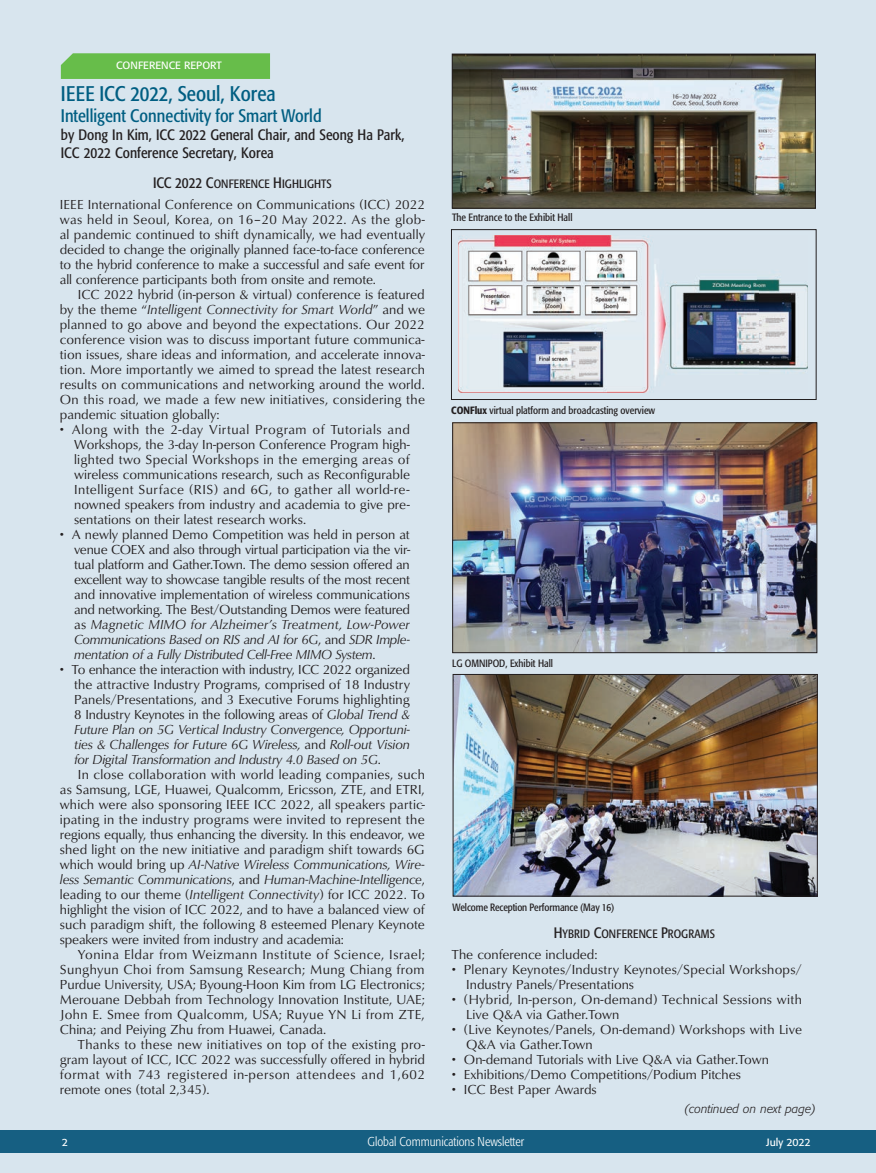
<style>
.page{position:relative;width:876px;height:1173px;background:#d8e5ee}
.page>*{position:absolute;margin:0;border:0;box-sizing:border-box;transform-origin:0 0}
.t1{font:condensed 21px "Formata";color:#005e82}
.t2{font:condensed 18px "Formata";color:#005e82}
.t3{font:condensed 15px/18px "Formata";color:#231f20}
.t4{font:13.5px/15px "Classico URW";color:#231f20;text-align:justify}
.t5{font:italic 13.5px "Classico URW";letter-spacing:-.01em;color:#231f20}
.t6{font:13.5px/15px "Classico URW";letter-spacing:.025em;color:#231f20}
.t7{font:13.5px "Classico URW";letter-spacing:.035em;color:#231f20}
.t8{font:13.5px "Classico URW";letter-spacing:.02em;color:#231f20}
.t9{font:13.5px "Classico URW";letter-spacing:.03em;color:#231f20}
.t10{font:300 condensed 12.75px "Formata";color:#fff}
.t11{font:12px "Formata Condensed SC800";letter-spacing:.02em;color:#231f20}
.t12{font:italic 300 12px "Formata";color:#231f20}
.t13{font:condensed 10.5px "Formata";color:#231f20}
.t14{font:10.5px "Formata";color:#fff}
.s1{font-size:15px}
.s2{font-style:italic}
.s3{font-style:normal}
.s4{font-weight:500}
</style>
<div class="page">
<div style="left:0;top:1130px;width:876px;height:22px;background:#165f82"></div>
<div style="left:61px;top:53px;width:209px;height:26px;background:#67bd4a"></div>
<img style="left:454px;top:56px;width:359px;height:150px">
<div style="left:452px;top:54px;width:363px;height:154px;border:1px solid #231f20"></div>
<img style="left:458px;top:235px;width:350px;height:157px">
<div style="left:451px;top:229px;width:365px;height:171px;border:1px solid #231f20"></div>
<img style="left:454px;top:424px;width:361px;height:227px">
<div style="left:452px;top:422px;width:365px;height:231px;border:1px solid #231f20"></div>
<img style="left:455px;top:676px;width:360px;height:218px">
<div style="left:453px;top:674px;width:364px;height:222px;border:1px solid #231f20"></div>
<p class="t14" style="left:116px;top:59px;width:107px">CONFERENCE REPORT</p>
<h1 class="t1" style="left:61px;top:81px;width:216px">IEEE ICC 2022, Seoul, Korea</h1>
<h2 class="t2" style="left:61px;top:105px;width:262px">Intelligent Connectivity for Smart World</h2>
<p class="t3" style="left:61px;top:126px;width:345px">by Dong In Kim, ICC 2022 General Chair, and Seong Ha Park,<br>ICC 2022 Conference Secretary, Korea</p>
<p class="t11" style="left:153px;top:176px;width:180px"><span class="s1">ICC 2022 C</span>ONFERENCE <span class="s1">H</span>IGHLIGHTS</p>
<p class="t4" style="left:60px;top:196px;width:367px">IEEE International Conference on Communications (ICC) 2022 was held in Seoul, Korea, on 16–20 May 2022. As the glob&shy;al pandemic continued to shift dynamically, we had eventually decided to change the originally planned face-to-face conference to the hybrid conference to make a successful and safe event for all conference participants both from onsite and remote.</p>
<p class="t4" style="left:60px;top:286px;width:367px;text-indent:18px">ICC 2022 hybrid (in-person &amp; virtual) conference is featured by the theme “<span class="s2">Intelligent Connectivity for Smart World</span>” and we planned to go above and beyond the expectations. Our 2022 conference vision was to discuss important future communica&shy;tion issues, share ideas and information, and accelerate innova&shy;tion. More importantly we aimed to spread the latest research results on communications and networking around the world.<br>On this road, we made a few new initiatives, considering the pandemic situation globally:</p>
<p class="t4" style="left:74px;top:421px;width:337px;text-indent:-14px">• Along with the 2-day Virtual Program of Tutorials and Workshops, the 3-day In-person Conference Program high&shy;lighted two Special Workshops in the emerging areas of wireless communications research, such as Reconfigurable Intelligent Surface (RIS) and 6G, to gather all world-re&shy;nowned speakers from industry and academia to give pre&shy;sentations on their latest research works.</p>
<p class="t4" style="left:74px;top:526px;width:337px;text-indent:-14px">• A newly planned Demo Competition was held in person at venue COEX and also through virtual participation via the vir&shy;tual platform and Gather.Town. The demo session offered an excellent way to showcase tangible results of the most recent and innovative implementation of wireless communications and networking. The Best/Outstanding Demos were featured as <span class="s2">Magnetic MIMO for Alzheimer’s Treatment, Low-Power Communications Based on RIS and AI for 6G</span>, and <span class="s2">SDR Imple&shy;mentation of a Fully Distributed Cell-Free MIMO System</span>.</p>
<p class="t4" style="left:60px;top:661px;width:351px">• To enhance the interaction with industry, ICC 2022 organized</p>
<p class="t4" style="left:74px;top:676px;width:337px">the attractive Industry Programs, comprised of 18 Industry</p>
<p class="t4" style="left:74px;top:691px;width:337px">Panels/Presentations, and 3 Executive Forums highlighting</p>
<p class="t4" style="left:74px;top:706px;width:337px">8 Industry Keynotes in the following areas of <span class="s2">Global Trend &amp;</span></p>
<p class="t5" style="left:74px;top:719px;width:337px">Future Plan on 5G Vertical Industry Convergence, Opportuni-</p>
<p class="t5" style="left:74px;top:734px;width:337px">ties &amp; Challenges for Future 6G Wireless, <span class="s3">and</span> Roll-out Vision</p>
<p class="t5" style="left:74px;top:749px;width:308px">for Digital Transformation and Industry 4.0 Based on 5G<span class="s3">.</span></p>
<p class="t8" style="left:78px;top:764px;width:348px">In close collaboration with world leading companies, such</p>
<p class="t4" style="left:60px;top:781px;width:366px">as Samsung, LGE, Huawei, Qualcomm, Ericsson, ZTE, and ETRI,</p>
<p class="t4" style="left:60px;top:796px;width:367px">which were also sponsoring IEEE ICC 2022, all speakers partic-</p>
<p class="t4" style="left:60px;top:811px;width:366px">ipating in the industry programs were invited to represent the</p>
<p class="t4" style="left:60px;top:826px;width:366px">regions equally, thus enhancing the diversity. In this endeavor, we</p>
<p class="t4" style="left:60px;top:841px;width:366px">shed light on the new initiative and paradigm shift towards 6G</p>
<p class="t5" style="left:60px;top:854px;width:366px"><span class="s3">which would bring up</span> AI-Native Wireless Communications, Wire-</p>
<p class="t5" style="left:60px;top:869px;width:366px">less Semantic Communications<span class="s3">, and</span> Human-Machine-Intelligence<span class="s3">,</span></p>
<p class="t4" style="left:60px;top:886px;width:366px">leading to our theme (<span class="s2">Intelligent Connectivity</span>) for ICC 2022. To</p>
<p class="t4" style="left:60px;top:901px;width:366px">highlight the vision of ICC 2022, and to have a balanced view of</p>
<p class="t4" style="left:60px;top:916px;width:366px">such paradigm shift, the following 8 esteemed Plenary Keynote</p>
<p class="t4" style="left:60px;top:931px;width:286px">speakers were invited from industry and academia:</p>
<p class="t7" style="left:78px;top:944px;width:348px">Yonina Eldar from Weizmann Institute of Science, Israel;</p>
<p class="t9" style="left:60px;top:959px;width:366px">Sunghyun Choi from Samsung Research; Mung Chiang from</p>
<p class="t4" style="left:60px;top:976px;width:366px">Purdue University, USA; Byoung-Hoon Kim from LG Electronics;</p>
<p class="t4" style="left:60px;top:991px;width:367px">Merouane Debbah from Technology Innovation Institute, UAE;</p>
<p class="t6" style="left:60px;top:1006px;width:366px">John E. Smee from Qualcomm, USA; Ruyue YN Li from ZTE,</p>
<p class="t4" style="left:60px;top:1021px;width:268px">China; and Peiying Zhu from Huawei, Canada.</p>
<p class="t6" style="left:78px;top:1036px;width:348px">Thanks to these new initiatives on top of the existing pro-</p>
<p class="t4" style="left:60px;top:1051px;width:366px">gram layout of ICC, ICC 2022 was successfully offered in hybrid</p>
<p class="t7" style="left:60px;top:1064px;width:366px">format with 743 registered in-person attendees and 1,602</p>
<p class="t4" style="left:60px;top:1081px;width:151px">remote ones (total 2,345).</p>
<p class="t13" style="left:452px;top:211px;width:122px">The Entrance to the Exhibit Hall</p>
<p class="t13" style="left:451px;top:404px;width:205px"><span class="s4">CONFlux</span> virtual platform and broadcasting overview</p>
<p class="t13" style="left:452px;top:657px;width:103px">LG OMNIPOD, Exhibit Hall</p>
<p class="t13" style="left:452px;top:901px;width:164px">Welcome Reception Performance (May 16)</p>
<p class="t11" style="left:554px;top:927px;width:163px"><span class="s1">H</span>YBRID <span class="s1">C</span>ONFERENCE <span class="s1">P</span>ROGRAMS</p>
<p class="t4" style="left:452px;top:946px;width:147px">The conference included:</p>
<p class="t4" style="left:466px;top:961px;width:337px;text-indent:-14px">• Plenary Keynotes/Industry Keynotes/Special Workshops/<br>Industry Panels/Presentations</p>
<p class="t6" style="left:466px;top:991px;width:337px;text-indent:-14px">• (Hybrid, In-person, On-demand) Technical Sessions with<br>Live Q&amp;A via Gather.Town</p>
<p class="t4" style="left:466px;top:1021px;width:337px;text-indent:-14px">• (Live Keynotes/Panels, On-demand) Workshops with Live<br>Q&amp;A via Gather.Town</p>
<p class="t4" style="left:452px;top:1051px;width:319px">• On-demand Tutorials with Live Q&amp;A via Gather.Town</p>
<p class="t4" style="left:452px;top:1066px;width:290px">• Exhibitions/Demo Competitions/Podium Pitches</p>
<p class="t4" style="left:452px;top:1081px;width:146px">• ICC Best Paper Awards</p>
<p class="t12" style="left:684px;top:1102px;width:133px">(continued on next page)</p>
<p class="t14" style="left:62px;top:1135px;width:8px">2</p>
<p class="t10" style="left:368px;top:1134px;width:158px">Global Communications Newsletter</p>
<p class="t14" style="left:766px;top:1135px;width:46px">July 2022</p>
</div>
